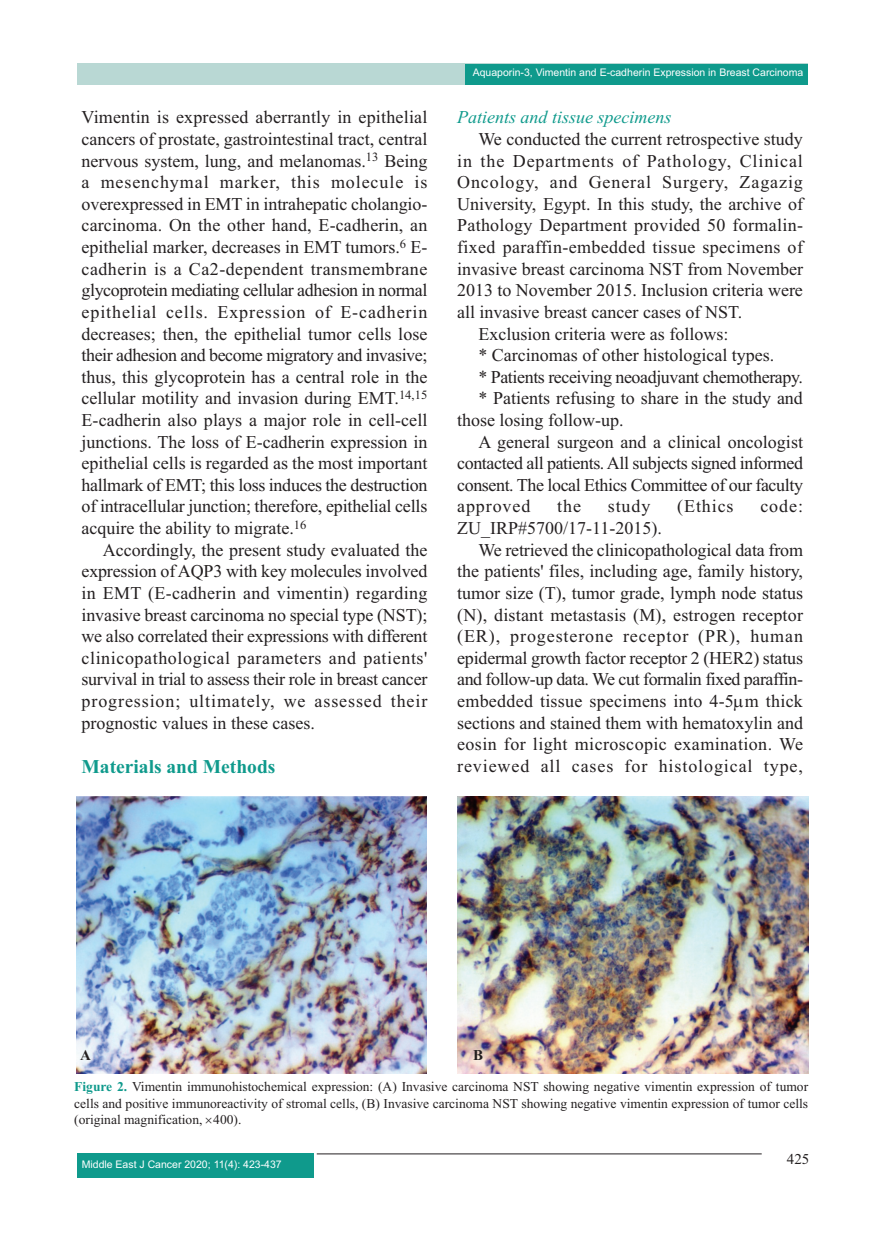
<style>
.page{position:relative;width:893px;height:1234px;background:#fff}
.page>*{position:absolute;margin:0;border:0;box-sizing:border-box;transform-origin:0 0}
.t1{font:700 19.5px "Times New Roman";color:#0f9a8c}
.t2{font:18px/21.6px "Times New Roman";color:#231f20;text-align:justify}
.t3{font:18px "Times New Roman";letter-spacing:.05em;color:#231f20}
.t4{font:18px "Times New Roman";letter-spacing:-.025em;color:#231f20}
.t5{font:18px "Times New Roman";letter-spacing:-.02em;color:#231f20}
.t6{font:18px "Times New Roman";letter-spacing:.02em;color:#231f20}
.t7{font:18px "Times New Roman";letter-spacing:.025em;color:#231f20}
.t8{font:italic 18px "Times New Roman";color:#0f9a8c}
.t9{font:15px "Times New Roman";color:#231f20}
.t10{font:700 15px "Times New Roman";color:#231f20}
.t11{font:13.5px/16.2px "Times New Roman";color:#231f20;text-align:justify}
.t12{font:10.5px "Arial";color:#fff}
.s1{font-weight:700;color:#0f9a8c}
</style>
<div class="page">
<div style="left:78px;top:64px;width:730px;height:21px;background:#b9d8d4"></div>
<div style="left:465px;top:64px;width:343px;height:20px;background:#0f9a8c"></div>
<hr style="left:317px;top:1153px;width:445px;height:1px;background:#231f20">
<div style="left:77px;top:1153px;width:236px;height:24px;background:#0f9a8c"></div>
<img style="left:76px;top:796px;width:351px;height:277px">
<img style="left:458px;top:796px;width:350px;height:277px">
<p class="t2" style="left:82px;top:108px;width:347px">Vimentin is expressed aberrantly in epithelial cancers of prostate, gastrointestinal tract, central nervous system, lung, and melanomas.<sup>13</sup> Being a mesenchymal marker, this molecule is overexpressed in EMT in intrahepatic cholangio&shy;carcinoma. On the other hand, E-cadherin, an epithelial marker, decreases in EMT tumors.<sup>6</sup> E&shy;cadherin is a Ca2-dependent transmembrane glycoprotein mediating cellular adhesion in normal epithelial cells. Expression of E-cadherin decreases; then, the epithelial tumor cells lose their adhesion and become migratory and invasive; thus, this glycoprotein has a central role in the cellular motility and invasion during EMT.<sup>14,15<br></sup>E-cadherin also plays a major role in cell-cell junctions. The loss of E-cadherin expression in epithelial cells is regarded as the most important hallmark of EMT; this loss induces the destruction of intracellular junction; therefore, epithelial cells acquire the ability to migrate.<sup>16</sup></p>
<p class="t2" style="left:82px;top:540px;width:347px;text-indent:21px">Accordingly, the present study evaluated the expression of AQP3 with key molecules involved in EMT (E-cadherin and vimentin) regarding invasive breast carcinoma no special type (NST); we also correlated their expressions with different clinicopathological parameters and patients' survival in trial to assess their role in breast cancer progression; ultimately, we assessed their prognostic values in these cases.</p>
<p class="t1" style="left:82px;top:759px;width:195px">Materials and Methods</p>
<p class="t12" style="left:473px;top:68px;width:332px">Aquaporin-3, Vimentin and E-cadherin Expression in Breast Carcinoma</p>
<p class="t8" style="left:457px;top:111px;width:216px">Patients and tissue specimens</p>
<p class="t2" style="left:478px;top:130px;width:326px">We conducted the current retrospective study</p>
<p class="t3" style="left:457px;top:154px;width:347px">in the Departments of Pathology, Clinical</p>
<p class="t3" style="left:457px;top:176px;width:347px">Oncology, and General Surgery, Zagazig</p>
<p class="t2" style="left:457px;top:195px;width:347px">University, Egypt. In this study, the archive of</p>
<p class="t2" style="left:457px;top:216px;width:347px">Pathology Department provided 50 formalin-</p>
<p class="t6" style="left:457px;top:240px;width:347px">fixed paraffin-embedded tissue specimens of</p>
<p class="t2" style="left:457px;top:259px;width:347px">invasive breast carcinoma NST from November</p>
<p class="t2" style="left:457px;top:281px;width:347px">2013 to November 2015. Inclusion criteria were</p>
<p class="t2" style="left:457px;top:303px;width:287px">all invasive breast cancer cases of NST.</p>
<p class="t2" style="left:478px;top:324px;width:251px">Exclusion criteria were as follows:</p>
<p class="t2" style="left:478px;top:346px;width:297px">* Carcinomas of other histological types.</p>
<p class="t4" style="left:478px;top:370px;width:326px">* Patients receiving neoadjuvant chemotherapy.</p>
<p class="t2" style="left:478px;top:389px;width:326px">* Patients refusing to share in the study and</p>
<p class="t2" style="left:457px;top:411px;width:168px">those losing follow-up.</p>
<p class="t2" style="left:478px;top:432px;width:326px">A general surgeon and a clinical oncologist</p>
<p class="t5" style="left:457px;top:456px;width:347px">contacted all patients. All subjects signed informed</p>
<p class="t4" style="left:457px;top:478px;width:347px">consent. The local Ethics Committee of our faculty</p>
<p class="t3" style="left:457px;top:500px;width:75px">approved</p>
<p class="t2" style="left:557px;top:497px;width:25px">the</p>
<p class="t2" style="left:608px;top:497px;width:44px">study</p>
<p class="t2" style="left:677px;top:497px;width:58px">(Ethics</p>
<p class="t2" style="left:760px;top:497px;width:44px">code:</p>
<p class="t2" style="left:457px;top:519px;width:206px">ZU_IRP#5700/17-11-2015).</p>
<p class="t2" style="left:478px;top:540px;width:326px">We retrieved the clinicopathological data from</p>
<p class="t2" style="left:457px;top:562px;width:347px">the patients' files, including age, family history,</p>
<p class="t2" style="left:457px;top:583px;width:347px">tumor size (T), tumor grade, lymph node status</p>
<p class="t2" style="left:457px;top:605px;width:347px">(N), distant metastasis (M), estrogen receptor</p>
<p class="t3" style="left:457px;top:629px;width:347px">(ER), progesterone receptor (PR), human</p>
<p class="t2" style="left:457px;top:648px;width:347px">epidermal growth factor receptor 2 (HER2) status</p>
<p class="t4" style="left:457px;top:672px;width:347px">and follow-up data. We cut formalin fixed paraffin-</p>
<p class="t2" style="left:457px;top:691px;width:347px">embedded tissue specimens into 4-5 m thick</p>
<p class="t2" style="left:457px;top:713px;width:347px">sections and stained them with hematoxylin and</p>
<p class="t7" style="left:457px;top:737px;width:347px">eosin for light microscopic examination. We</p>
<p class="t3" style="left:457px;top:759px;width:347px">reviewed all cases for histological type,</p>
<p class="t10" style="left:80px;top:1049px;width:12px">A</p>
<p class="t10" style="left:473px;top:1049px;width:12px">B</p>
<p class="t11" style="left:74px;top:1079px;width:735px"><span class="s1">Figure 2.</span> Vimentin immunohistochemical expression: (A) Invasive carcinoma NST showing negative vimentin expression of tumor cells and positive immunoreactivity of stromal cells, (B) Invasive carcinoma NST showing negative vimentin expression of tumor cells (original magnification, 400).</p>
<p class="t12" style="left:82px;top:1160px;width:201px">Middle East J Cancer 2020; 11(4): 423-437</p>
<p class="t9" style="left:787px;top:1152px;width:24px">425</p>
</div>
